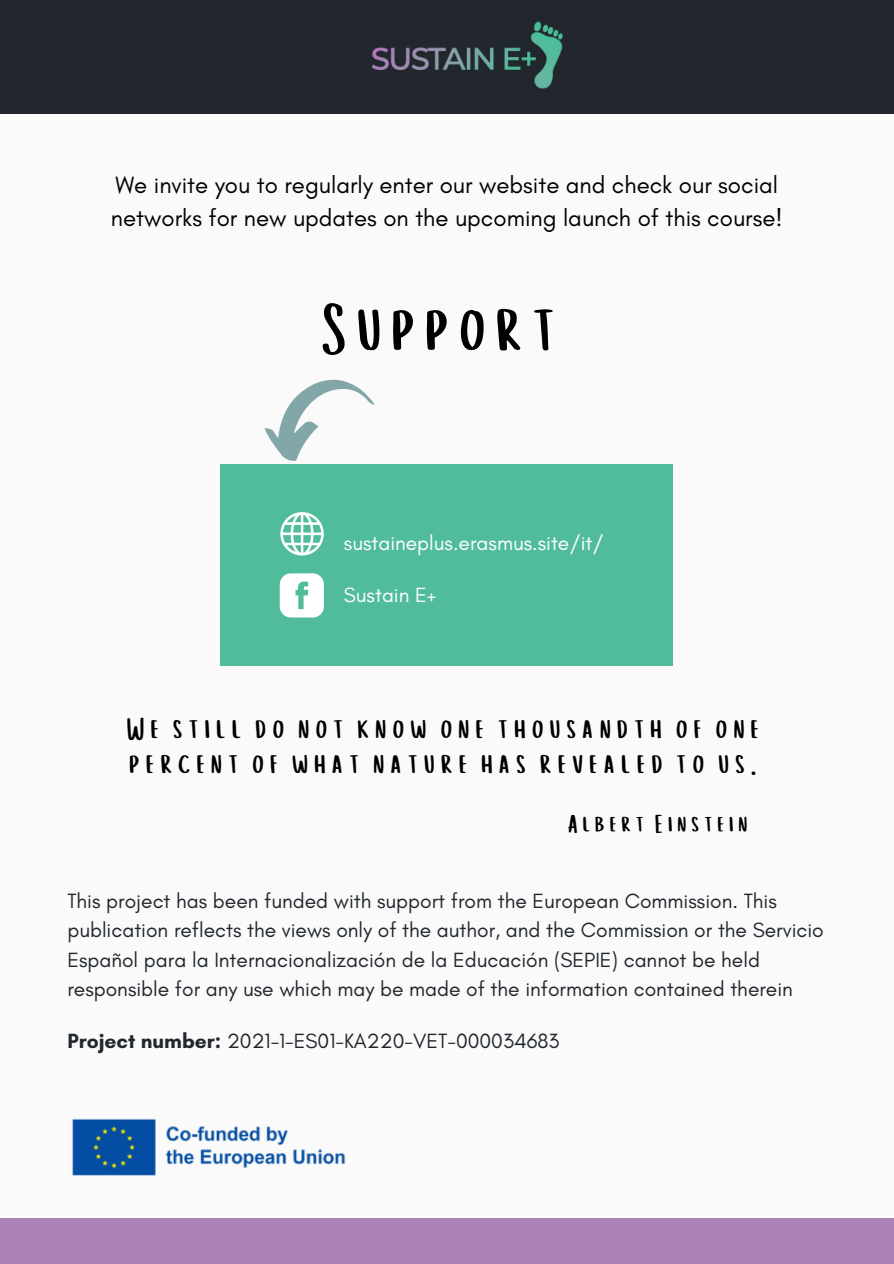
<style>
.page{position:relative;width:894px;height:1264px;background:#fff}
.page>*{position:absolute;margin:0;border:0;box-sizing:border-box;transform-origin:0 0}
.t1{font:72px "Cup Cakes";letter-spacing:-.055em;color:#000}
.t2{font:31.5px/34.8px "Cup Cakes";color:#000}
.t3{font:25.5px "Cup Cakes";color:#000}
.t4{font:24px/32.7px "Glacial Indifference";color:#000}
.t5{font:21px/29.2px "Glacial Indifference";color:#21272d}
.t6{font:21px "Glacial Indifference";color:#fff}
.s1{font-weight:700}
</style>
<div class="page">
<div style="left:0;top:0;width:893px;height:1263px;background:#fafafa"></div>
<div style="left:220px;top:464px;width:453px;height:201px;background:#51bc9c"></div>
<div style="left:0;top:1218px;width:893px;height:45px;background:#ac83b8"></div>
<svg style="left:280px;top:573px;width:43px;height:44px;background:#e3f4ef"></svg>
<svg style="left:280px;top:512px;width:44px;height:43px"></svg>
<svg style="left:264px;top:379px;width:110px;height:81px"></svg>
<div style="left:0;top:0;width:893px;height:114px;background:#21272d"></div>
<img style="left:371px;top:21px;width:192px;height:68px">
<img style="left:72px;top:1119px;width:274px;height:57px">
<p class="t4" style="left:111px;top:169px;width:673px">We invite you to regularly enter our website and check our social networks for new updates on the upcoming launch of this course!</p>
<p class="t1" style="left:322px;top:283px;width:250px">Support</p>
<p class="t6" style="left:344px;top:530px;width:261px">sustaineplus.erasmus.site/it/</p>
<h3 class="t6" style="left:344px;top:582px;width:94px">Sustain E+</h3>
<h1 class="t2" style="left:127px;top:712px;width:640px">We still do not know one thousandth of one percent of what nature has revealed to us.</h1>
<p class="t3" style="left:568px;top:807px;width:186px">Albert Einstein</p>
<h2 class="t5" style="left:67px;top:886px;width:757px">This project has been funded with support from the European Commission. This publication reflects the views only of the author, and the Commission or the Servicio Español para la Internacionalización de la Educación (SEPIE) cannot be held responsible for any use which may be made of the information contained therein</h2>
<h3 class="t5" style="left:67px;top:1026px;width:493px"><span class="s1">Project number:</span> 2021-1-ES01-KA220-VET-000034683</h3>
</div>
